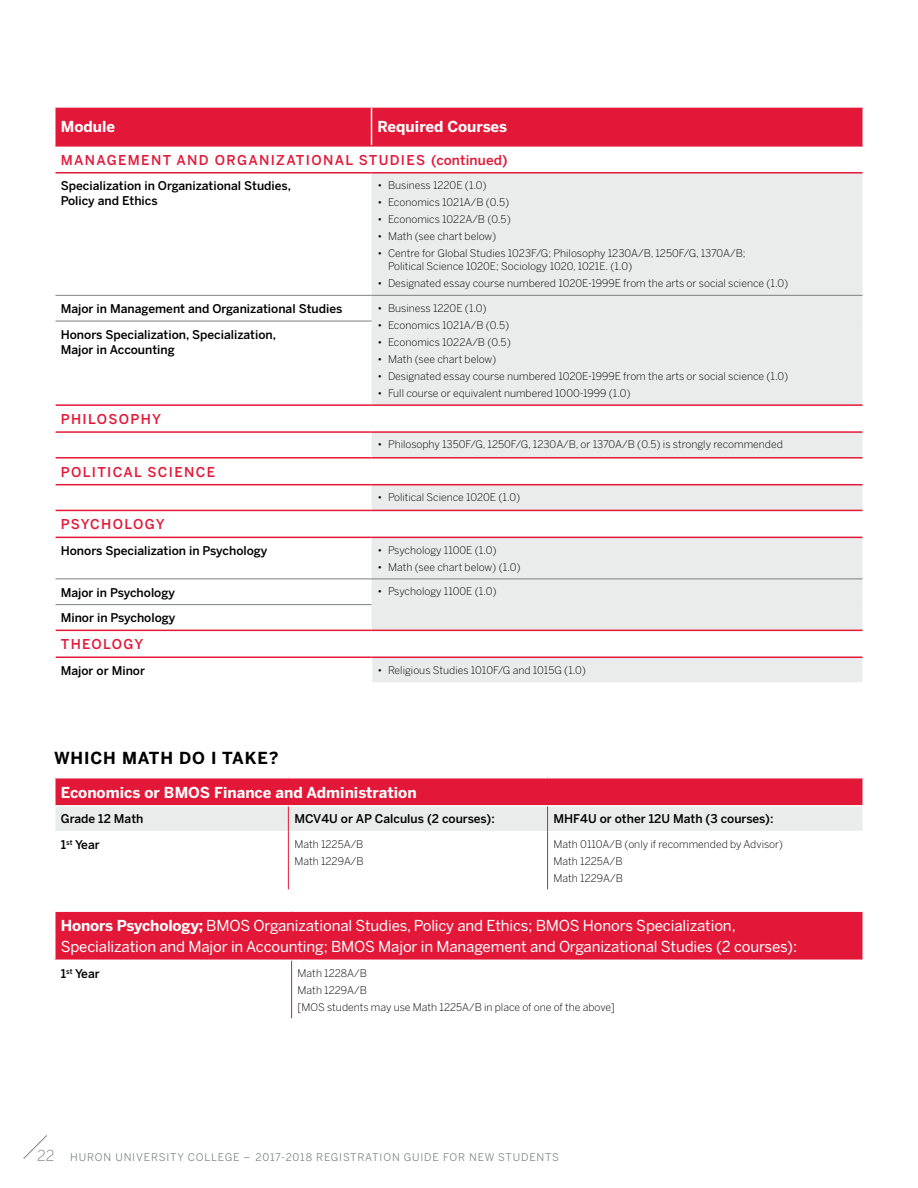
<style>
.page{position:relative;width:918px;height:1188px;background:#fff}
.page>*{position:absolute;margin:0;border:0;box-sizing:border-box;transform-origin:0 0}
.t1{font:700 16.5px "Benton Sans";letter-spacing:.05em;color:#000}
.t2{font:15px/21px "Benton Sans";letter-spacing:-.01em;color:#fff}
.t3{font:700 15px "Benton Sans";color:#fff}
.t4{font:500 13.5px "Benton Sans";letter-spacing:.1em;color:#e31838}
.t5{font:500 12px/15px "Benton Sans";color:#000}
.t6{font:300 10.5px/17.1px "Benton Sans";color:#000}
.t7{font:10.5px "Benton Sans";letter-spacing:.08em;color:#7c8180}
.s1{font-weight:700}
.s2{font-weight:300;font-size:15px}
</style>
<div class="page">
<svg style="left:23px;top:1135px;width:24px;height:24px"></svg>
<div style="left:56px;top:108px;width:806px;height:37px;background:#e31838"></div>
<svg style="left:56px;top:174px;width:316px;height:483px"></svg>
<svg style="left:372px;top:174px;width:490px;height:508px;fill:#eaebeb"></svg>
<hr style="left:371px;top:108px;width:1px;height:37px;background:#fff">
<hr style="left:56px;top:145px;width:316px;height:2px;background:#e31838">
<hr style="left:372px;top:145px;width:490px;height:2px;background:#e31838">
<hr style="left:56px;top:172px;width:316px;height:2px;background:#e31838">
<hr style="left:372px;top:172px;width:490px;height:2px;background:#e31838">
<hr style="left:56px;top:404px;width:316px;height:2px;background:#e31838">
<hr style="left:372px;top:404px;width:490px;height:2px;background:#e31838">
<hr style="left:56px;top:431px;width:316px;height:2px;background:#e31838">
<hr style="left:372px;top:431px;width:490px;height:2px;background:#e31838">
<hr style="left:56px;top:457px;width:316px;height:2px;background:#e31838">
<hr style="left:372px;top:457px;width:490px;height:2px;background:#e31838">
<hr style="left:56px;top:484px;width:316px;height:1px;background:#e31838">
<hr style="left:372px;top:484px;width:490px;height:1px;background:#e31838">
<hr style="left:56px;top:510px;width:316px;height:1px;background:#e31838">
<hr style="left:372px;top:510px;width:490px;height:1px;background:#e31838">
<hr style="left:56px;top:537px;width:316px;height:1px;background:#e31838">
<hr style="left:372px;top:537px;width:490px;height:1px;background:#e31838">
<hr style="left:56px;top:630px;width:316px;height:1px;background:#e31838">
<hr style="left:372px;top:630px;width:490px;height:1px;background:#e31838">
<hr style="left:56px;top:657px;width:316px;height:1px;background:#e31838">
<hr style="left:372px;top:657px;width:490px;height:1px;background:#e31838">
<hr style="left:56px;top:295px;width:316px;height:1px;background:#7c8180">
<hr style="left:56px;top:321px;width:316px;height:1px;background:#7c8180">
<hr style="left:372px;top:295px;width:490px;height:1px;background:#7c8180">
<hr style="left:56px;top:579px;width:316px;height:1px;background:#7c8180">
<hr style="left:56px;top:604px;width:316px;height:1px;background:#7c8180">
<hr style="left:372px;top:579px;width:490px;height:1px;background:#7c8180">
<div style="left:55px;top:778px;width:808px;height:28px;background:#e31838"></div>
<hr style="left:54px;top:778px;width:2px;height:27px;background:#fff">
<hr style="left:862px;top:778px;width:2px;height:27px;background:#fff">
<hr style="left:54px;top:805px;width:234px;height:2px;background:#fff">
<hr style="left:288px;top:805px;width:260px;height:2px;background:#fff">
<hr style="left:548px;top:805px;width:316px;height:2px;background:#fff">
<svg style="left:55px;top:806px;width:808px;height:26px;background:#ebebeb"></svg>
<hr style="left:288px;top:832px;width:1px;height:57px;background:#e31838">
<hr style="left:547px;top:832px;width:1px;height:57px;background:#e31838">
<div style="left:55px;top:911px;width:808px;height:49px;background:#e31838"></div>
<hr style="left:54px;top:910px;width:238px;height:2px;background:#fff">
<hr style="left:54px;top:912px;width:2px;height:48px;background:#fff">
<hr style="left:292px;top:910px;width:572px;height:2px;background:#fff">
<hr style="left:862px;top:912px;width:2px;height:48px;background:#fff">
<hr style="left:291px;top:961px;width:1px;height:57px;background:#e31838">
<h2 class="t3" style="left:61px;top:118px;width:56px">Module</h2>
<h2 class="t3" style="left:378px;top:118px;width:131px">Required Courses</h2>
<p class="t4" style="left:61px;top:152px;width:448px">MANAGEMENT AND ORGANIZATIONAL STUDIES (continued)</p>
<p class="t5" style="left:61px;top:178px;width:232px">Specialization in Organizational Studies,<br>Policy and Ethics</p>
<p class="t6" style="left:378px;top:177px;width:111px">• Business 1220E (1.0)</p>
<p class="t6" style="left:378px;top:194px;width:133px">• Economics 1021A/B (0.5)</p>
<p class="t6" style="left:378px;top:211px;width:135px">• Economics 1022A/B (0.5)</p>
<p class="t6" style="left:378px;top:228px;width:120px">• Math (see chart below)</p>
<p class="t6" style="left:388px;top:247px;width:359px;line-height:12.8px;text-indent:-10px">• Centre for Global Studies 1023F/G; Philosophy 1230A/B, 1250F/G, 1370A/B;<br>Political Science 1020E; Sociology 1020, 1021E. (1.0)</p>
<p class="t6" style="left:378px;top:275px;width:412px">• Designated essay course numbered 1020E-1999E from the arts or social science (1.0)</p>
<p class="t5" style="left:61px;top:301px;width:283px">Major in Management and Organizational Studies</p>
<p class="t6" style="left:378px;top:299px;width:111px">• Business 1220E (1.0)</p>
<p class="t6" style="left:378px;top:316px;width:133px">• Economics 1021A/B (0.5)</p>
<p class="t6" style="left:378px;top:333px;width:135px">• Economics 1022A/B (0.5)</p>
<p class="t6" style="left:378px;top:350px;width:120px">• Math (see chart below)</p>
<p class="t6" style="left:378px;top:368px;width:412px">• Designated essay course numbered 1020E-1999E from the arts or social science (1.0)</p>
<p class="t6" style="left:378px;top:385px;width:255px">• Full course or equivalent numbered 1000-1999 (1.0)</p>
<p class="t5" style="left:61px;top:327px;width:217px">Honors Specialization, Specialization,<br>Major in Accounting</p>
<p class="t4" style="left:61px;top:411px;width:102px">PHILOSOPHY</p>
<p class="t4" style="left:61px;top:464px;width:156px">POLITICAL SCIENCE</p>
<p class="t6" style="left:378px;top:436px;width:407px">• Philosophy 1350F/G, 1250F/G, 1230A/B, or 1370A/B (0.5) is strongly recommended</p>
<p class="t6" style="left:378px;top:489px;width:144px">• Political Science 1020E (1.0)</p>
<p class="t4" style="left:61px;top:516px;width:105px">PSYCHOLOGY</p>
<p class="t5" style="left:61px;top:543px;width:208px">Honors Specialization in Psychology</p>
<p class="t6" style="left:378px;top:541px;width:121px">• Psychology 1100E (1.0)</p>
<p class="t6" style="left:378px;top:558px;width:145px">• Math (see chart below) (1.0)</p>
<p class="t5" style="left:61px;top:584px;width:116px">Major in Psychology</p>
<p class="t6" style="left:378px;top:583px;width:121px">• Psychology 1100E (1.0)</p>
<p class="t5" style="left:61px;top:610px;width:116px">Minor in Psychology</p>
<p class="t4" style="left:61px;top:636px;width:84px">THEOLOGY</p>
<p class="t5" style="left:61px;top:663px;width:86px">Major or Minor</p>
<p class="t6" style="left:378px;top:661px;width:210px">• Religious Studies 1010F/G and 1015G (1.0)</p>
<h1 class="t1" style="left:54px;top:748px;width:226px">WHICH MATH DO I TAKE?</h1>
<h2 class="t3" style="left:61px;top:783px;width:357px">Economics or BMOS Finance and Administration</h2>
<p class="t5" style="left:61px;top:811px;width:84px">Grade 12 Math</p>
<p class="t5" style="left:294px;top:811px;width:202px">MCV4U or AP Calculus (2 courses):</p>
<p class="t5" style="left:554px;top:811px;width:221px">MHF4U or other 12U Math (3 courses):</p>
<p class="t5" style="left:61px;top:837px;width:40px">1<sup>st</sup> Year</p>
<p class="t6" style="left:294px;top:835px;width:71px">Math 1225A/B<br>Math 1229A/B</p>
<p class="t6" style="left:554px;top:835px;width:231px">Math 0110A/B (only if recommended by Advisor)<br>Math 1225A/B<br>Math 1229A/B</p>
<h2 class="t2" style="left:61px;top:915px;width:738px"><span class="s1">Honors Psychology;</span> BMOS Organizational Studies, Policy and Ethics; BMOS Honors Specialization,<br>Specialization and Major in Accounting; BMOS Major in Management and Organizational Studies (2 courses):</h2>
<p class="t5" style="left:61px;top:966px;width:40px">1<sup>st</sup> Year</p>
<p class="t6" style="left:298px;top:964px;width:319px">Math 1228A/B<br>Math 1229A/B<br>[MOS students may use Math 1225A/B in place of one of the above]</p>
<p class="t7" style="left:37px;top:1151px;width:523px"><span class="s2">22</span> HURON UNIVERSITY COLLEGE – 2017-2018 REGISTRATION GUIDE FOR NEW STUDENTS</p>
</div>
